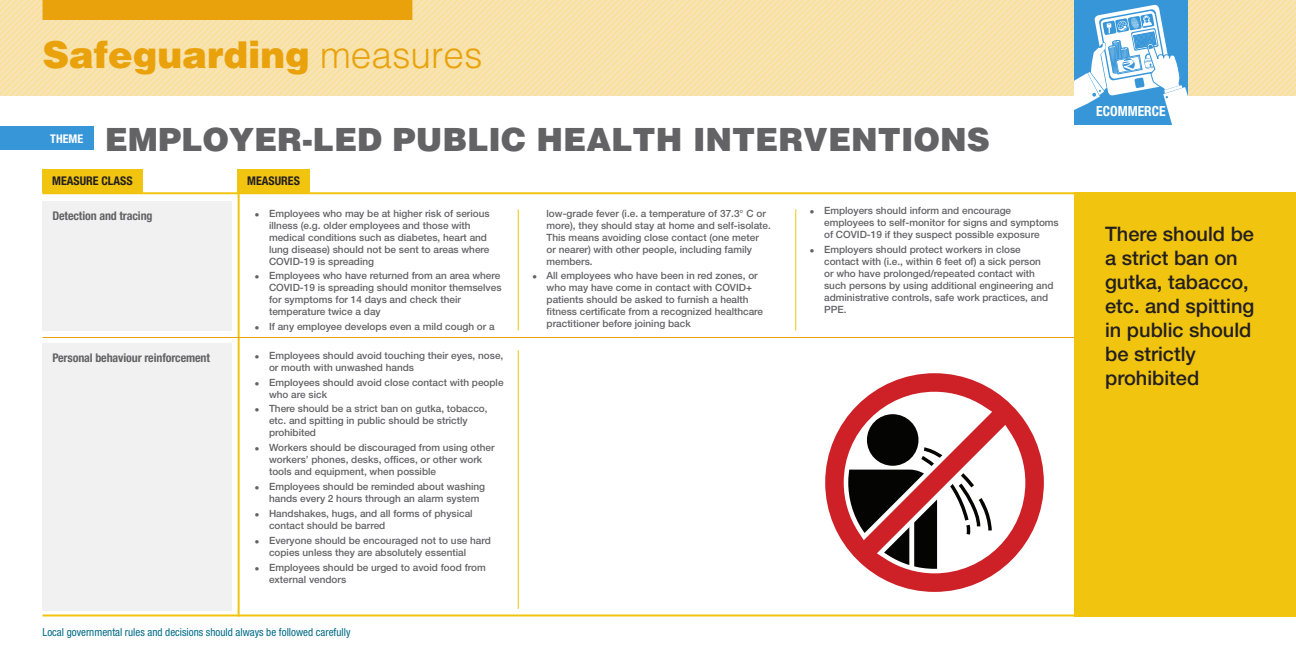
<style>
.page{position:relative;width:1296px;height:648px;background:#fff}
.page>*{position:absolute;margin:0;border:0;box-sizing:border-box;transform-origin:0 0}
.t1{font:900 37px "Helvetica";color:#e9a20c}
.t2{font:900 32px "Helvetica";color:#636366}
.t3{font:500 20px/24px "Helvetica Neue LT Std";color:#231f20}
.t4{font:700 condensed 14px "Helvetica Neue LT Std";color:#fff}
.t5{font:700 condensed 12px "Helvetica Neue LT Std";letter-spacing:-.01em;color:#636366}
.t6{font:700 condensed 12px "Helvetica Neue LT Std";color:#231f20}
.t7{font:700 condensed 12px "Helvetica Neue LT Std";color:#fff}
.t8{font:condensed 11px "Helvetica Neue LT Std";color:#006b87}
.t9{font:500 10px/12px "Helvetica Neue LT Std";color:#636366}
.s1{font-weight:300}
</style>
<div class="page">
<div style="left:1074px;top:192px;width:222px;height:424px;background:#f1c40f"></div>
<div style="left:238px;top:169px;width:72px;height:24px;background:#f1c40f"></div>
<div style="left:0;top:127px;width:94px;height:23px;background:#3796d8"></div>
<hr style="left:238px;top:193px;width:2px;height:423px;background:#f1c40f">
<hr style="left:43px;top:192px;width:1040px;height:2px;background:#f1c40f">
<div style="left:43px;top:169px;width:100px;height:24px;background:#f1c40f"></div>
<div style="left:43px;top:201px;width:189px;height:129px;background:#f1f1f1"></div>
<hr style="left:43px;top:614px;width:1040px;height:2px;background:#f1c40f">
<hr style="left:518px;top:210px;width:1px;height:120px;background:#f1c40f">
<hr style="left:518px;top:350px;width:1px;height:259px;background:#f1c40f">
<hr style="left:796px;top:210px;width:1px;height:120px;background:#f1c40f">
<div style="left:43px;top:343px;width:189px;height:267px;background:#f1f1f1"></div>
<hr style="left:43px;top:337px;width:1031px;height:1px;background:#e9a20c">
<svg style="left:0;top:0;width:1296px;height:125px"></svg>
<svg style="left:825px;top:373px;width:219px;height:219px"></svg>
<h1 class="t1" style="left:43px;top:31px;width:442px">Safeguarding <span class="s1">measures</span></h1>
<p class="t7" style="left:50px;top:131px;width:34px">THEME</p>
<h2 class="t2" style="left:105px;top:118px;width:887px">EMPLOYER-LED PUBLIC HEALTH INTERVENTIONS</h2>
<p class="t6" style="left:52px;top:174px;width:82px">MEASURE CLASS</p>
<p class="t6" style="left:247px;top:174px;width:54px">MEASURES</p>
<p class="t5" style="left:52px;top:208px;width:102px">Detection and tracing</p>
<p class="t5" style="left:52px;top:350px;width:159px">Personal behaviour reinforcement</p>
<p class="t9" style="left:269px;top:207px;width:222px;text-indent:-14px">● Employees who may be at higher risk of serious illness (e.g. older employees and those with medical conditions such as diabetes, heart and lung disease) should not be sent to areas where COVID-19 is spreading</p>
<p class="t9" style="left:269px;top:270px;width:234px;text-indent:-14px">● Employees who have returned from an area where COVID-19 is spreading should monitor themselves for symptoms for 14 days and check their temperature twice a day</p>
<p class="t9" style="left:255px;top:321px;width:241px">● If any employee develops even a mild cough or a</p>
<p class="t9" style="left:269px;top:349px;width:236px;text-indent:-14px">● Employees should avoid touching their eyes, nose, or mouth with unwashed hands</p>
<p class="t9" style="left:269px;top:376px;width:236px;text-indent:-14px">● Employees should avoid close contact with people who are sick</p>
<p class="t9" style="left:269px;top:403px;width:220px;text-indent:-14px">● There should be a strict ban on gutka, tobacco, etc. and spitting in public should be strictly prohibited</p>
<p class="t9" style="left:269px;top:442px;width:227px;text-indent:-14px">● Workers should be discouraged from using other workers’ phones, desks, offices, or other work tools and equipment, when possible</p>
<p class="t9" style="left:269px;top:480px;width:218px;text-indent:-14px">● Employees should be reminded about washing hands every 2 hours through an alarm system</p>
<p class="t9" style="left:269px;top:507px;width:205px;text-indent:-14px">● Handshakes, hugs, and all forms of physical contact should be barred</p>
<p class="t9" style="left:269px;top:534px;width:223px;text-indent:-14px">● Everyone should be encouraged not to use hard copies unless they are absolutely essential</p>
<p class="t9" style="left:269px;top:561px;width:218px;text-indent:-14px">● Employees should be urged to avoid food from external vendors</p>
<p class="t8" style="left:43px;top:626px;width:309px">Local governmental rules and decisions should always be followed carefully</p>
<p class="t9" style="left:547px;top:207px;width:226px">low-grade fever (i.e. a temperature of 37.3° C or more), they should stay at home and self-isolate.<br>This means avoiding close contact (one meter<br>or nearer) with other people, including family members.</p>
<p class="t9" style="left:547px;top:270px;width:218px;text-indent:-14px">● All employees who have been in red zones, or who may have come in contact with COVID+ patients should be asked to furnish a health fitness certificate from a recognized healthcare practitioner before joining back</p>
<p class="t9" style="left:824px;top:204px;width:236px;text-indent:-14px">● Employers should inform and encourage employees to self-monitor for signs and symptoms of COVID-19 if they suspect possible exposure</p>
<p class="t9" style="left:824px;top:243px;width:231px;text-indent:-14px">● Employers should protect workers in close contact with (i.e., within 6 feet of) a sick person<br>or who have prolonged/repeated contact with such persons by using additional engineering and administrative controls, safe work practices, and PPE.</p>
<h3 class="t4" style="left:1096px;top:103px;width:71px">ECOMMERCE</h3>
<h3 class="t3" style="left:1105px;top:222px;width:151px">There should be a strict ban on gutka, tabacco, etc. and spitting in public should be strictly prohibited</h3>
</div>
